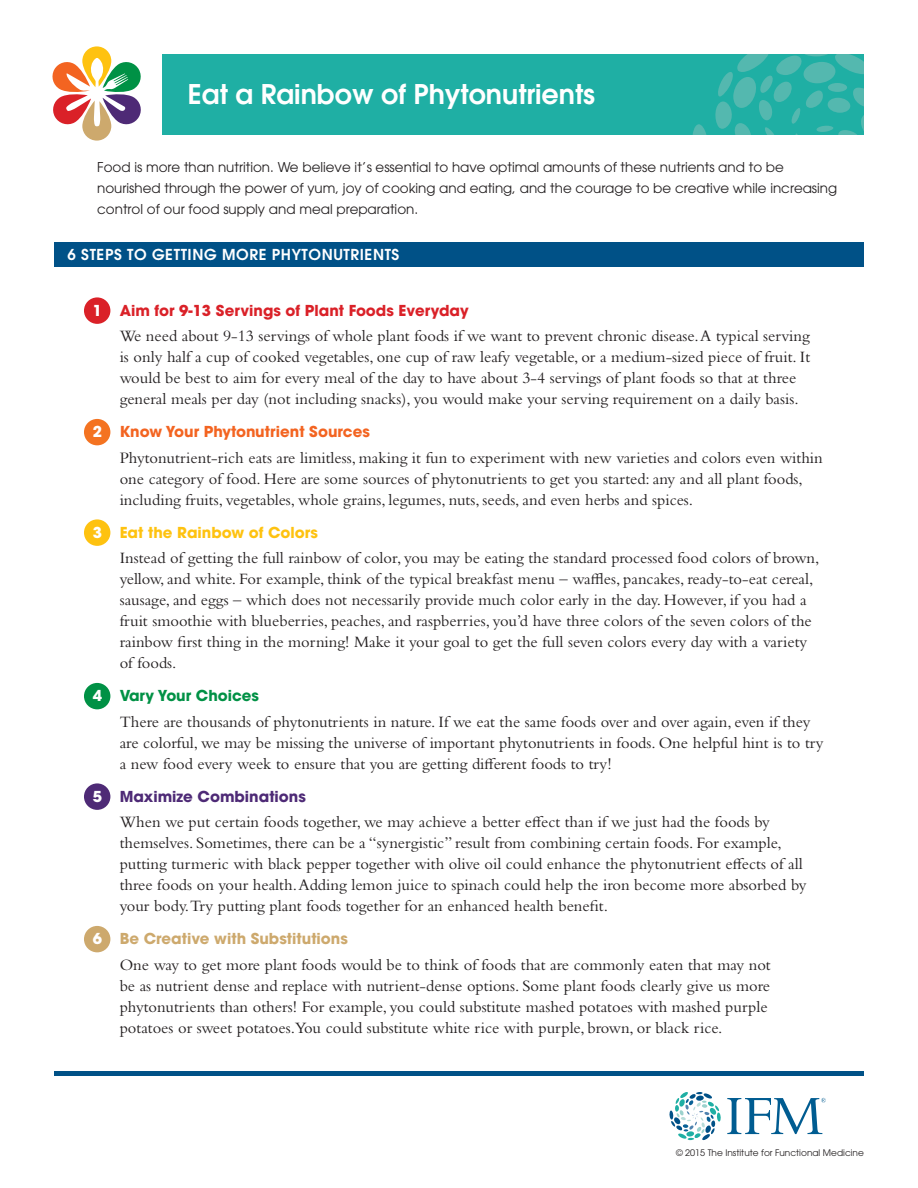
<style>
.page{position:relative;width:918px;height:1188px;background:#fff}
.page>*{position:absolute;margin:0;border:0;box-sizing:border-box;transform-origin:0 0}
.t1{font:600 27px "ITC Avant Garde Std";color:#fff}
.t2{font:16.5px/21px "Bembo Std";color:#231f20}
.t3{font:700 15px "ITC Avant Garde Std";color:#da2128}
.t4{font:600 15px "ITC Avant Garde Std";letter-spacing:.04em;color:#fff}
.t5{font:700 15px "ITC Avant Garde Std";color:#f36421}
.t6{font:700 15px "ITC Avant Garde Std";color:#cda96d}
.t7{font:700 15px "ITC Avant Garde Std";color:#fec210}
.t8{font:700 15px "ITC Avant Garde Std";color:#4e2a76}
.t9{font:700 15px "ITC Avant Garde Std";color:#009145}
.t10{font:13.5px/21px "ITC Avant Garde Std";color:#231f20}
.t11{font:9px "ITC Avant Garde Std";color:#231f20}
.s1{color:#fff}
</style>
<div class="page">
<div style="left:54px;top:242px;width:810px;height:24px;background:#005187"></div>
<hr style="left:54px;top:1071px;width:810px;height:4px;background:#005187">
<div style="left:162px;top:54px;width:702px;height:81px;background:#1fafa4"></div>
<svg style="left:693px;top:124px;width:13px;height:11px"></svg>
<svg style="left:715px;top:54px;width:149px;height:81px"></svg>
<svg style="left:52px;top:46px;width:89px;height:95px"></svg>
<div style="left:84px;top:297px;width:26px;height:27px;background:#da2128;border-radius:50%"></div>
<div style="left:84px;top:419px;width:26px;height:26px;background:#f47321;border-radius:50%"></div>
<div style="left:84px;top:519px;width:26px;height:27px;background:#fec210;border-radius:50%"></div>
<div style="left:84px;top:683px;width:26px;height:26px;background:#009145;border-radius:50%"></div>
<div style="left:84px;top:783px;width:26px;height:27px;background:#4e2a76;border-radius:50%"></div>
<div style="left:84px;top:926px;width:26px;height:26px;background:#cda96d;border-radius:50%"></div>
<svg style="left:669px;top:1092px;width:52px;height:48px"></svg>
<svg style="left:727px;top:1098px;width:99px;height:36px"></svg>
<h1 class="t1" style="left:188px;top:77px;width:409px">Eat a Rainbow of Phytonutrients</h1>
<p class="t10" style="left:97px;top:156px;width:742px">Food is more than nutrition. We believe it’s essential to have optimal amounts of these nutrients and to be nourished through the power of yum, joy of cooking and eating, and the courage to be creative while increasing control of our food supply and meal preparation.</p>
<p class="t4" style="left:68px;top:245px;width:333px">6 STEPS TO GETTING MORE PHYTONUTRIENTS</p>
<p class="t3" style="left:93px;top:300px;width:378px"><span class="s1">1</span> Aim for 9-13 Servings of Plant Foods Everyday</p>
<p class="t2" style="left:120px;top:325px;width:692px">We need about 9-13 servings of whole plant foods if we want to prevent chronic disease. A typical serving is only half a cup of cooked vegetables, one cup of raw leafy vegetable, or a medium-sized piece of fruit. It would be best to aim for every meal of the day to have about 3-4 servings of plant foods so that at three general meals per day (not including snacks), you would make your serving requirement on a daily basis.</p>
<p class="t5" style="left:93px;top:422px;width:279px"><span class="s1">2</span> Know Your Phytonutrient Sources</p>
<p class="t2" style="left:120px;top:447px;width:705px">Phytonutrient-rich eats are limitless, making it fun to experiment with new varieties and colors even within one category of food. Here are some sources of phytonutrients to get you started: any and all plant foods, including fruits, vegetables, whole grains, legumes, nuts, seeds, and even herbs and spices.</p>
<p class="t7" style="left:93px;top:522px;width:227px"><span class="s1">3</span> Eat the Rainbow of Colors</p>
<p class="t2" style="left:120px;top:547px;width:701px">Instead of getting the full rainbow of color, you may be eating the standard processed food colors of brown, yellow, and white. For example, think of the typical breakfast menu – waffles, pancakes, ready-to-eat cereal, sausage, and eggs – which does not necessarily provide much color early in the day. However, if you had a fruit smoothie with blueberries, peaches, and raspberries, you’d have three colors of the seven colors of the rainbow first thing in the morning! Make it your goal to get the full seven colors every day with a variety of foods.</p>
<p class="t9" style="left:93px;top:686px;width:168px"><span class="s1">4</span> Vary Your Choices</p>
<p class="t2" style="left:120px;top:711px;width:705px">There are thousands of phytonutrients in nature. If we eat the same foods over and over again, even if they are colorful, we may be missing the universe of important phytonutrients in foods. One helpful hint is to try a new food every week to ensure that you are getting different foods to try!</p>
<p class="t8" style="left:93px;top:786px;width:215px"><span class="s1">5</span> Maximize Combinations</p>
<p class="t2" style="left:120px;top:811px;width:688px">When we put certain foods together, we may achieve a better effect than if we just had the foods by themselves. Sometimes, there can be a “synergistic” result from combining certain foods. For example, putting turmeric with black pepper together with olive oil could enhance the phytonutrient effects of all three foods on your health. Adding lemon juice to spinach could help the iron become more absorbed by your body.Try putting plant foods together for an enhanced health benefit.</p>
<p class="t6" style="left:93px;top:929px;width:257px"><span class="s1">6</span> Be Creative with Substitutions</p>
<p class="t2" style="left:120px;top:954px;width:653px">One way to get more plant foods would be to think of foods that are commonly eaten that may not be as nutrient dense and replace with nutrient-dense options. Some plant foods clearly give us more phytonutrients than others! For example, you could substitute mashed potatoes with mashed purple potatoes or sweet potatoes.You could substitute white rice with purple, brown, or black rice.</p>
<p class="t11" style="left:676px;top:1147px;width:189px">© 2015 The Institute for Functional Medicine</p>
</div>
